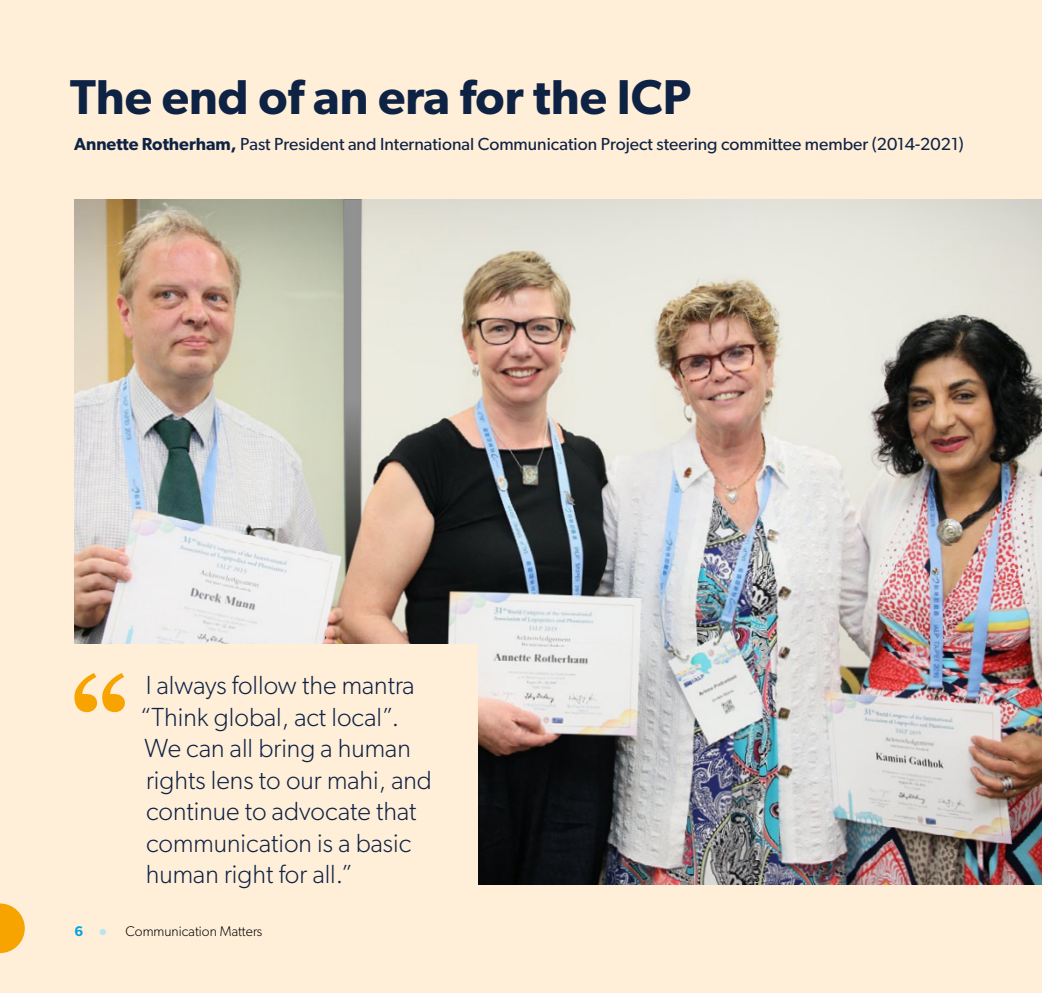
<style>
.page{position:relative;width:1042px;height:993px;background:#fff}
.page>*{position:absolute;margin:0;border:0;box-sizing:border-box;transform-origin:0 0}
.t1{font:600 49px "Gibson";color:#0e2244}
.pullquote{font:300 26.25px/31.5px "Gibson";color:#0e2244}
.Author{font:17.5px "Gibson";color:#0e2244}
.t2{font:300 14px "Gibson";color:#000}
.s1{font-weight:600}
.s2{font-weight:600;color:#00a3e2}
.s3{font-weight:600;font-size:19.25px;color:#bde3ee}
</style>
<div class="page">
<div style="left:0;top:0;width:1042px;height:992px;background:#ffefd9"></div>
<svg style="left:0;top:903px;width:25px;height:49px"></svg>
<img style="left:74px;top:199px;width:968px;height:685px">
<svg style="left:344px;top:199px;width:17px;height:444px;background:#90867f"></svg>
<div style="left:0;top:643px;width:477px;height:242px;background:#ffefd9"></div>
<svg style="left:74px;top:673px;width:51px;height:39px"></svg>
<h1 class="t1" style="left:70px;top:67px;width:622px">The end of an era for the ICP</h1>
<p class="Author" style="left:74px;top:133px;width:891px"><span class="s1">Annette Rotherham,</span> Past President and International Communication Project steering committee member (2014-2021)</p>
<p class="pullquote" style="left:140px;top:668px;width:293px">I always follow the mantra “Think global, act local”.<br>We can all bring a human rights lens to our mahi, and continue to advocate that communication is a basic human right for all.”</p>
<p class="t2" style="left:74px;top:922px;width:189px"><span class="s2">6</span> <span class="s3">•</span> Communication Matters</p>
</div>
